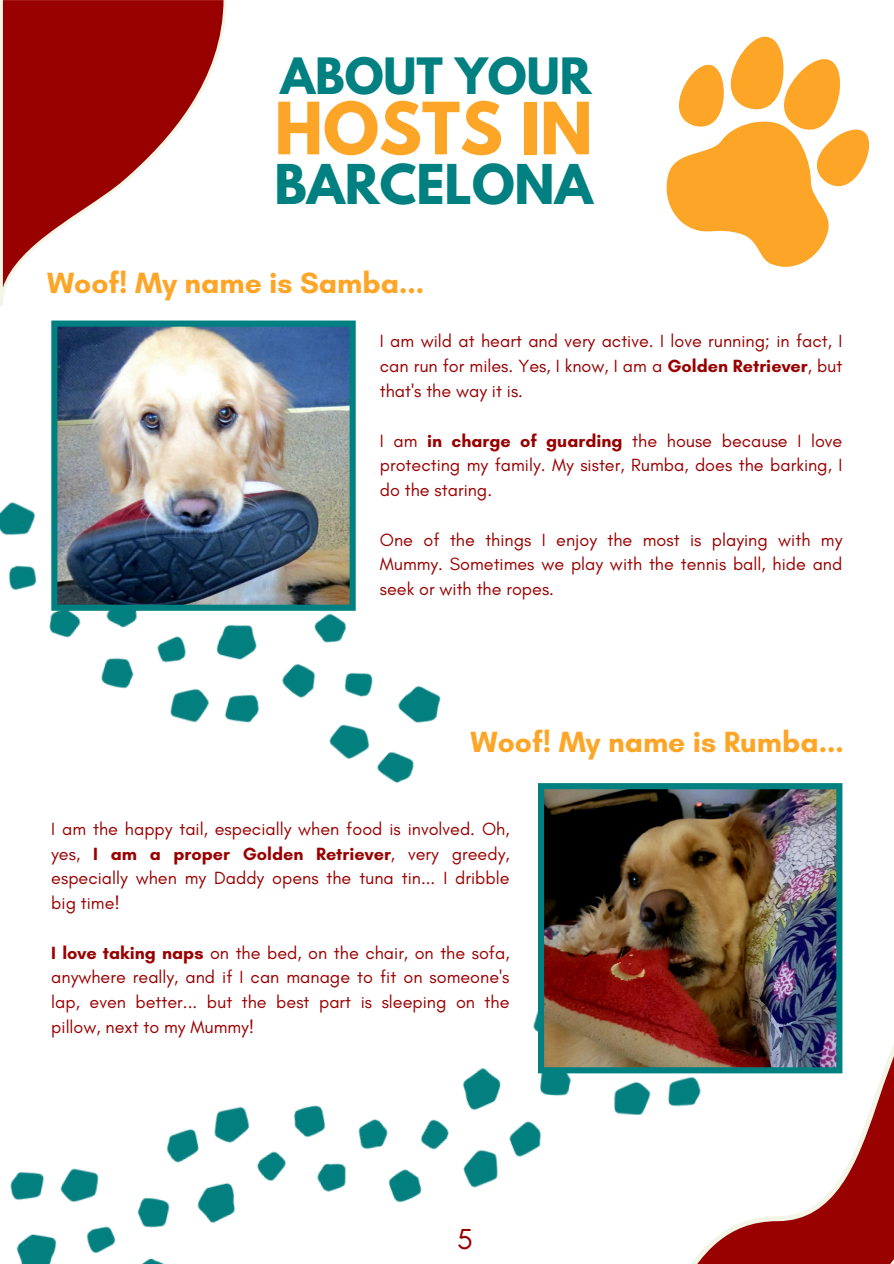
<style>
.page{position:relative;width:894px;height:1264px;background:#fff}
.page>*{position:absolute;margin:0;border:0;box-sizing:border-box;transform-origin:0 0}
.t1{font:700 63.75px "League Spartan";color:#fda527}
.t2{font:700 48.6px "League Spartan";color:#008080}
.t3{font:700 44.4px "League Spartan";color:#008080}
.t4{font:700 29.85px "Glacial Indifference";color:#fda527}
.t5{font:29.4px "Glacial Indifference";color:#900}
.t6{font:18px/24.8px "Glacial Indifference";color:#900;text-align:justify}
.s1{font-weight:700}
</style>
<div class="page">
<img style="left:0;top:502px;width:62px;height:134px">
<img style="left:62px;top:610px;width:160px;height:113px">
<img style="left:222px;top:477px;width:219px;height:306px">
<img style="left:203px;top:1106px;width:73px;height:117px">
<img style="left:276px;top:1068px;width:237px;height:135px">
<img style="left:513px;top:1011px;width:86px;height:146px">
<svg style="left:0;top:0;width:226px;height:306px"></svg>
<svg style="left:666px;top:36px;width:204px;height:231px"></svg>
<img style="left:10px;top:1129px;width:193px;height:134px">
<svg style="left:599px;top:990px;width:294px;height:273px"></svg>
<img style="left:538px;top:783px;width:304px;height:290px">
<img style="left:51px;top:320px;width:304px;height:290px">
<p class="t3" style="left:280px;top:54px;width:312px">ABOUT YOUR</p>
<h2 class="t1" style="left:274px;top:97px;width:320px">HOSTS IN</h2>
<p class="t2" style="left:274px;top:160px;width:320px">BARCELONA</p>
<p class="t4" style="left:47px;top:264px;width:378px">Woof! My name is Samba...</p>
<p class="t6" style="left:380px;top:329px;width:464px">I am wild at heart and very active. I love running; in fact, I can run for miles. Yes, I know, I am a <span class="s1">Golden Retriever</span>, but that's the way it is.</p>
<p class="t6" style="left:380px;top:428px;width:464px">I am <span class="s1">in charge of guarding</span> the house because I love protecting my family. My sister, Rumba, does the barking, I do the staring.</p>
<h3 class="t6" style="left:380px;top:527px;width:464px">One of the things I enjoy the most is playing with my Mummy. Sometimes we play with the tennis ball, hide and seek or with the ropes.</h3>
<p class="t4" style="left:470px;top:723px;width:374px">Woof! My name is Rumba...</p>
<p class="t6" style="left:51px;top:816px;width:459px">I am the happy tail, especially when food is involved. Oh, yes, <span class="s1">I am a proper Golden Retriever</span>, very greedy, especially when my Daddy opens the tuna tin... I dribble big time!</p>
<p class="t6" style="left:51px;top:939px;width:459px"><span class="s1">I love taking naps</span> on the bed, on the chair, on the sofa, anywhere really, and if I can manage to fit on someone's lap, even better... but the best part is sleeping on the pillow, next to my Mummy!</p>
<p class="t5" style="left:456px;top:1220px;width:18px">5</p>
</div>
